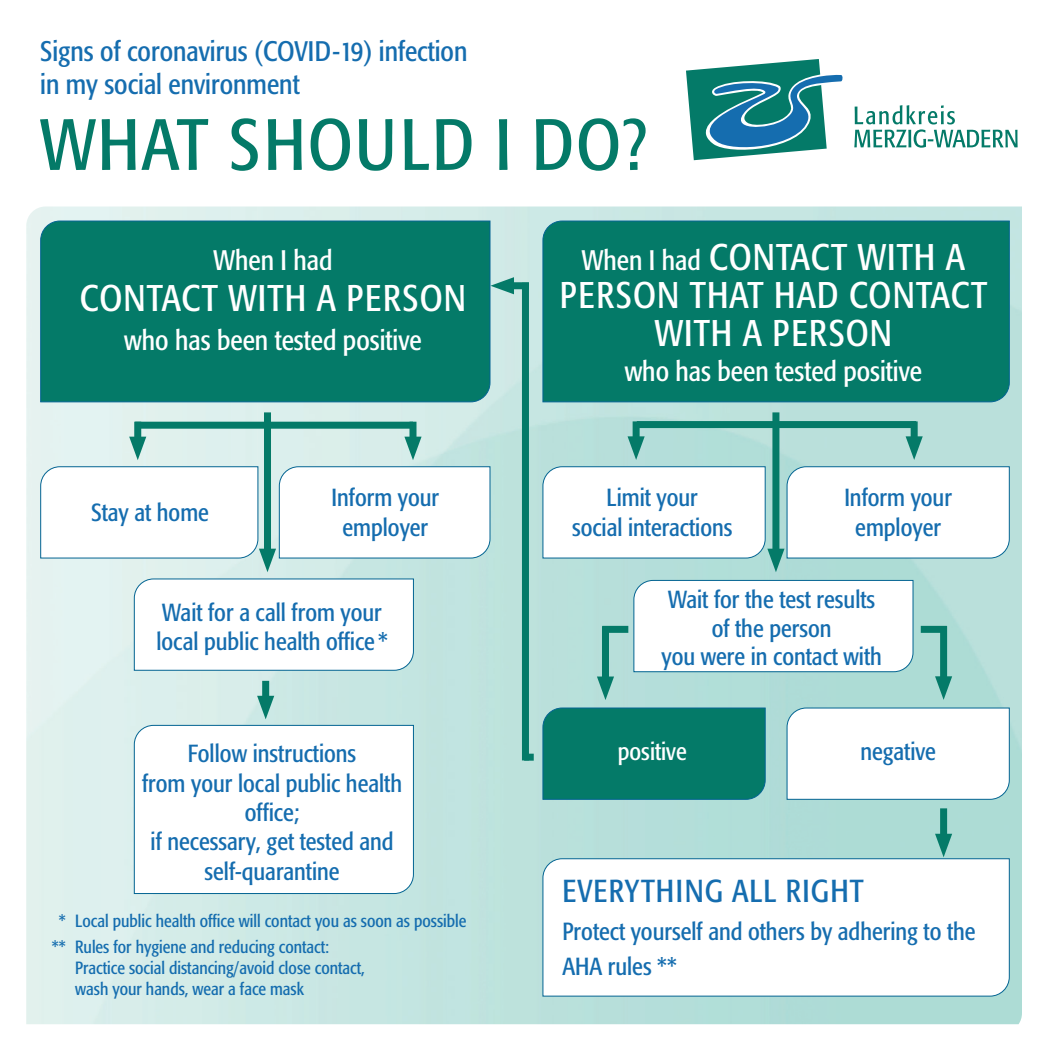
<style>
.page{position:relative;width:1050px;height:1050px;background:#fff}
.page>*{position:absolute;margin:0;border:0;box-sizing:border-box;transform-origin:0 0}
.t1{font:condensed 71.75px "Formata";letter-spacing:.03em;color:#047a68}
.t2{font:condensed 36.75px/38.1px "Formata";letter-spacing:.03em;color:#fff;text-align:center}
.t3{font:condensed 31.5px "Formata";letter-spacing:.03em;color:#156daf}
.t4{font:condensed 28px/33.6px "Formata";color:#156daf}
.t5{font:condensed 28px "Formata";color:#fff}
.t6{font:condensed 24.5px/29.4px "Formata";color:#156daf;text-align:center}
.t7{font:condensed 24.5px "Formata";color:#fff}
.t8{font:condensed 17.5px/21px "Formata";color:#156daf}
.s1{font-size:28px}
</style>
<div class="page">
<img style="left:26px;top:206px;width:996px;height:818px">
<svg style="left:786px;top:707px;width:224px;height:93px"></svg>
<svg style="left:542px;top:858px;width:468px;height:139px"></svg>
<svg style="left:133px;top:578px;width:281px;height:93px"></svg>
<svg style="left:633px;top:580px;width:281px;height:93px"></svg>
<svg style="left:133px;top:725px;width:281px;height:169px"></svg>
<div style="left:542px;top:220px;width:468px;height:183px;background:#047a68"></div>
<div style="left:40px;top:220px;width:451px;height:183px;background:#047a68"></div>
<div style="left:542px;top:707px;width:224px;height:93px;background:#047a68"></div>
<svg style="left:854px;top:105px;width:164px;height:43px"></svg>
<svg style="left:686px;top:59px;width:157px;height:101px"></svg>
<div style="left:264px;top:412px;width:7px;height:147px;background:#047a68"></div>
<svg style="left:40px;top:466px;width:451px;height:106px"></svg>
<div style="left:410px;top:422px;width:6px;height:24px;background:#047a68"></div>
<svg style="left:404px;top:437px;width:18px;height:23px"></svg>
<div style="left:134px;top:422px;width:7px;height:24px;background:#047a68"></div>
<svg style="left:129px;top:437px;width:17px;height:23px"></svg>
<div style="left:135px;top:422px;width:278px;height:7px;background:#047a68"></div>
<div style="left:262px;top:681px;width:7px;height:25px;background:#047a68"></div>
<svg style="left:257px;top:696px;width:17px;height:23px"></svg>
<div style="left:772px;top:412px;width:7px;height:147px;background:#047a68"></div>
<svg style="left:542px;top:466px;width:468px;height:106px"></svg>
<div style="left:911px;top:421px;width:7px;height:25px;background:#047a68"></div>
<svg style="left:906px;top:436px;width:17px;height:24px"></svg>
<div style="left:633px;top:421px;width:7px;height:25px;background:#047a68"></div>
<svg style="left:628px;top:436px;width:17px;height:24px"></svg>
<div style="left:637px;top:421px;width:279px;height:7px;background:#047a68"></div>
<div style="left:940px;top:626px;width:7px;height:60px;background:#047a68"></div>
<svg style="left:935px;top:676px;width:17px;height:24px"></svg>
<div style="left:602px;top:626px;width:7px;height:60px;background:#047a68"></div>
<svg style="left:597px;top:677px;width:17px;height:23px"></svg>
<div style="left:602px;top:626px;width:26px;height:7px;background:#047a68"></div>
<div style="left:921px;top:626px;width:26px;height:7px;background:#047a68"></div>
<div style="left:522px;top:283px;width:7px;height:477px;background:#047a68"></div>
<div style="left:504px;top:282px;width:25px;height:7px;background:#047a68"></div>
<svg style="left:490px;top:277px;width:24px;height:17px"></svg>
<div style="left:524px;top:754px;width:10px;height:7px;background:#047a68"></div>
<div style="left:940px;top:808px;width:7px;height:36px;background:#047a68"></div>
<svg style="left:935px;top:834px;width:17px;height:23px"></svg>
<p class="t4" style="left:40px;top:34px;width:429px">Signs of coronavirus (COVID-19) infection in my social environment</p>
<p class="t1" style="left:40px;top:102px;width:608px">WHAT SHOULD I DO?</p>
<p class="t5" style="left:214px;top:244px;width:120px">When I had</p>
<p class="t2" style="left:80px;top:279px;width:388px">CONTACT WITH A PERSON</p>
<p class="t5" style="left:124px;top:323px;width:299px">who has been tested positive</p>
<p class="t2" style="left:560px;top:238px;width:429px"><span class="s1">When I had</span> CONTACT WITH A<br>PERSON THAT HAD CONTACT<br>WITH A PERSON</p>
<p class="t5" style="left:625px;top:355px;width:299px">who has been tested positive</p>
<p class="t6" style="left:91px;top:498px;width:119px">Stay at home</p>
<p class="t6" style="left:332px;top:483px;width:109px">Inform your employer</p>
<p class="t6" style="left:844px;top:483px;width:109px">Inform your employer</p>
<p class="t6" style="left:572px;top:483px;width:162px">Limit your<br>social interactions</p>
<p class="t6" style="left:156px;top:598px;width:233px;line-height:28.9px;text-align:left">Wait for a call from your local public health office *</p>
<p class="t6" style="left:142px;top:739px;width:261px">Follow instructions<br>from your local public health office;<br>if necessary, get tested and self-quarantine</p>
<p class="t8" style="left:59px;top:910px;width:409px">* Local public health office will contact you as soon as possible</p>
<p class="t8" style="left:75px;top:937px;width:291px;text-indent:-23px">** Rules for hygiene and reducing contact:<br>Practice social distancing/avoid close contact, wash your hands, wear a face mask</p>
<p class="t6" style="left:661px;top:586px;width:222px;line-height:28.4px">Wait for the test results of the person<br>you were in contact with</p>
<p class="t7" style="left:618px;top:737px;width:70px">positive</p>
<p class="t6" style="left:860px;top:737px;width:77px">negative</p>
<p class="t3" style="left:562px;top:872px;width:303px">EVERYTHING ALL RIGHT</p>
<p class="t6" style="left:562px;top:915px;width:415px;line-height:35px;text-align:left">Protect yourself and others by adhering to the<br>AHA rules **</p>
</div>
